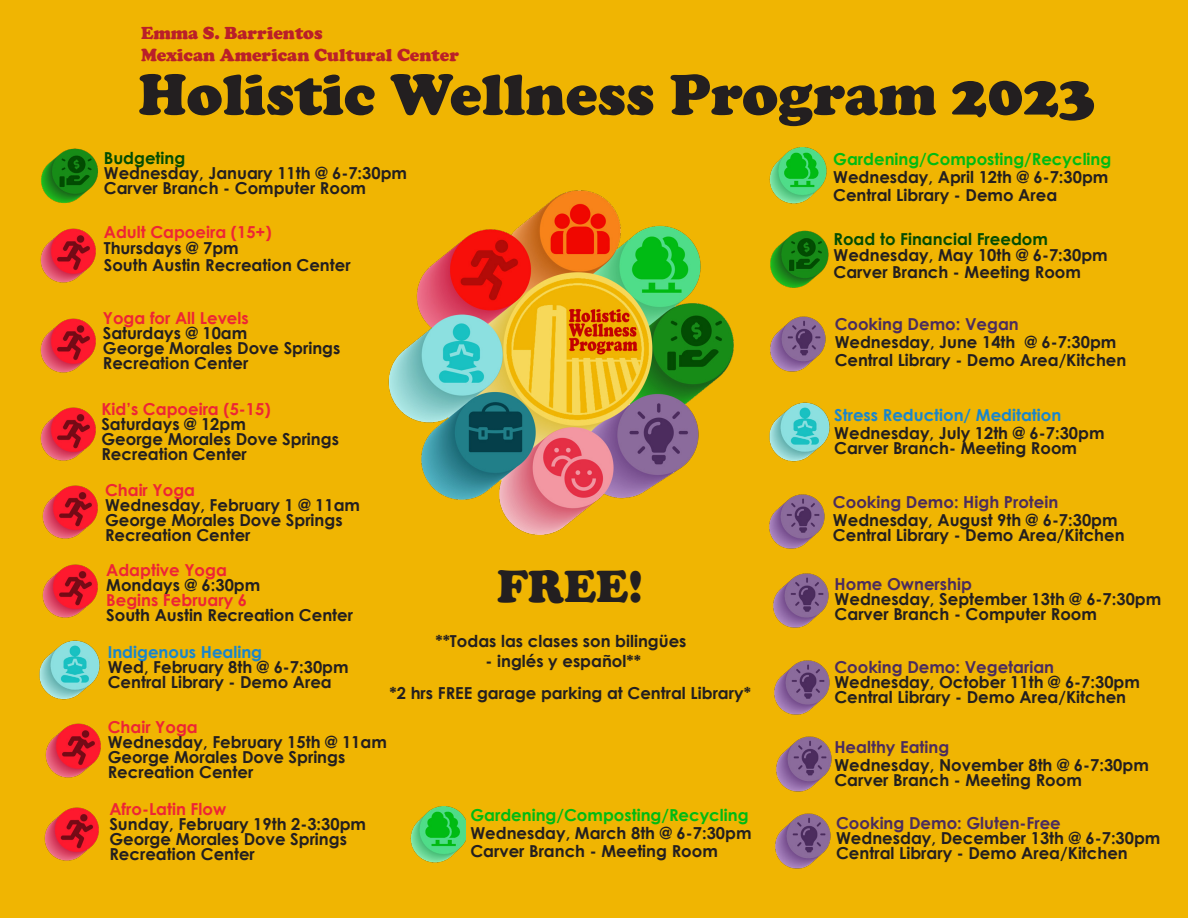
<style>
.page{position:relative;width:1188px;height:918px;background:#f0b502}
.page>*{position:absolute;margin:0;border:0;box-sizing:border-box;transform-origin:0 0}
.t1{font:900 60px "Cooper";color:#231f20}
.t2{font:900 46.5px "Cooper";color:#231f20}
.t3{font:900 18px "Cooper";color:#ba1f29}
.t4{font:700 16.5px "Century Gothic";color:#231f20}
.t5{font:700 16.5px "Century Gothic";color:#ed2535}
.t6{font:700 16.5px "Century Gothic";color:#4b2c5e}
.t7{font:700 16.5px "Century Gothic";color:#00bb13}
.t8{font:700 16.5px "Century Gothic";color:#1985cc}
.t9{font:700 16.5px "Century Gothic";color:#024c02}
</style>
<div class="page">
<img style="left:41px;top:148px;width:57px;height:55px">
<img style="left:39px;top:640px;width:61px;height:60px">
<img style="left:411px;top:806px;width:54px;height:57px">
<img style="left:769px;top:147px;width:58px;height:57px">
<img style="left:770px;top:230px;width:59px;height:58px">
<img style="left:770px;top:316px;width:56px;height:56px">
<img style="left:769px;top:402px;width:61px;height:60px">
<img style="left:769px;top:494px;width:56px;height:55px">
<img style="left:773px;top:573px;width:56px;height:55px">
<img style="left:774px;top:660px;width:56px;height:55px">
<img style="left:776px;top:736px;width:56px;height:56px">
<img style="left:775px;top:813px;width:56px;height:56px">
<img style="left:44px;top:807px;width:55px;height:54px">
<img style="left:40px;top:318px;width:56px;height:55px">
<img style="left:42px;top:564px;width:56px;height:54px">
<img style="left:45px;top:723px;width:55px;height:55px">
<img style="left:40px;top:407px;width:56px;height:54px">
<img style="left:40px;top:228px;width:56px;height:55px">
<img style="left:388px;top:190px;width:346px;height:345px">
<img style="left:42px;top:485px;width:56px;height:54px">
<p class="t3" style="left:141px;top:23px;width:183px">Emma S. Barrientos</p>
<p class="t3" style="left:141px;top:44px;width:319px">Mexican American Cultural Center</p>
<p class="t1" style="left:138px;top:59px;width:959px">Holistic Wellness Program 2023</p>
<p class="t9" style="left:104px;top:145px;width:83px">Budgeting</p>
<p class="t4" style="left:104px;top:160px;width:305px">Wednesday, January 11th @ 6-7:30pm</p>
<p class="t4" style="left:104px;top:175px;width:264px">Carver Branch - Computer Room</p>
<p class="t7" style="left:833px;top:146px;width:280px">Gardening/Composting/Recycling</p>
<p class="t4" style="left:833px;top:164px;width:277px">Wednesday, April 12th @ 6-7:30pm</p>
<p class="t4" style="left:833px;top:182px;width:226px">Central Library - Demo Area</p>
<p class="t9" style="left:834px;top:226px;width:216px">Road to Financial Freedom</p>
<p class="t4" style="left:834px;top:243px;width:276px">Wednesday, May 10th @ 6-7:30pm</p>
<p class="t4" style="left:834px;top:259px;width:249px">Carver Branch - Meeting Room</p>
<p class="t6" style="left:835px;top:312px;width:186px">Cooking Demo: Vegan</p>
<p class="t4" style="left:835px;top:330px;width:283px">Wednesday, June 14th @ 6-7:30pm</p>
<p class="t4" style="left:835px;top:348px;width:293px">Central Library - Demo Area/Kitchen</p>
<p class="t8" style="left:834px;top:403px;width:229px">Stress Reduction/ Meditation</p>
<p class="t4" style="left:834px;top:421px;width:272px">Wednesday, July 12th @ 6-7:30pm</p>
<p class="t4" style="left:834px;top:436px;width:244px">Carver Branch- Meeting Room</p>
<p class="t6" style="left:833px;top:490px;width:227px">Cooking Demo: High Protein</p>
<p class="t4" style="left:833px;top:508px;width:286px">Wednesday, August 9th @ 6-7:30pm</p>
<p class="t4" style="left:833px;top:523px;width:293px">Central Library - Demo Area/Kitchen</p>
<p class="t6" style="left:835px;top:572px;width:139px">Home Ownership</p>
<p class="t4" style="left:835px;top:587px;width:328px">Wednesday, September 13th @ 6-7:30pm</p>
<p class="t4" style="left:835px;top:602px;width:264px">Carver Branch - Computer Room</p>
<p class="t6" style="left:834px;top:654px;width:221px">Cooking Demo: Vegetarian</p>
<p class="t4" style="left:834px;top:669px;width:307px">Wednesday, October 11th @ 6-7:30pm</p>
<p class="t4" style="left:834px;top:684px;width:293px">Central Library - Demo Area/Kitchen</p>
<p class="t6" style="left:834px;top:735px;width:116px">Healthy Eating</p>
<p class="t4" style="left:834px;top:753px;width:316px">Wednesday, November 8th @ 6-7:30pm</p>
<p class="t4" style="left:834px;top:768px;width:249px">Carver Branch - Meeting Room</p>
<p class="t6" style="left:836px;top:811px;width:226px">Cooking Demo: Gluten-Free</p>
<p class="t4" style="left:836px;top:826px;width:326px">Wednesday, December 13th @ 6-7:30pm</p>
<p class="t4" style="left:836px;top:841px;width:293px">Central Library - Demo Area/Kitchen</p>
<p class="t5" style="left:104px;top:219px;width:169px">Adult Capoeira (15+)</p>
<p class="t4" style="left:104px;top:236px;width:136px">Thursdays @ 7pm</p>
<p class="t4" style="left:104px;top:252px;width:248px">South Austin Recreation Center</p>
<p class="t5" style="left:103px;top:306px;width:147px">Yoga for All Levels</p>
<p class="t4" style="left:103px;top:321px;width:146px">Saturdays @ 10am</p>
<p class="t4" style="left:103px;top:336px;width:239px">George Morales Dove Springs</p>
<p class="t4" style="left:103px;top:351px;width:147px">Recreation Center</p>
<p class="t5" style="left:101px;top:396px;width:171px">Kid’s Capoeira (5-15)</p>
<p class="t4" style="left:101px;top:411px;width:146px">Saturdays @ 12pm</p>
<p class="t4" style="left:101px;top:426px;width:239px">George Morales Dove Springs</p>
<p class="t4" style="left:101px;top:441px;width:147px">Recreation Center</p>
<p class="t5" style="left:105px;top:477px;width:92px">Chair Yoga</p>
<p class="t4" style="left:105px;top:492px;width:257px">Wednesday, February 1 @ 11am</p>
<p class="t4" style="left:105px;top:507px;width:239px">George Morales Dove Springs</p>
<p class="t4" style="left:105px;top:522px;width:147px">Recreation Center</p>
<p class="t5" style="left:106px;top:558px;width:122px">Adaptive Yoga</p>
<p class="t4" style="left:106px;top:573px;width:156px">Mondays @ 6:30pm</p>
<p class="t5" style="left:106px;top:588px;width:142px">Begins February 6</p>
<p class="t4" style="left:106px;top:603px;width:248px">South Austin Recreation Center</p>
<p class="t2" style="left:497px;top:560px;width:147px">FREE!</p>
<p class="t4" style="left:435px;top:628px;width:253px">**Todas las clases son bilingües</p>
<p class="t4" style="left:486px;top:648px;width:157px">- inglés y español**</p>
<p class="t8" style="left:108px;top:640px;width:156px">Indigenous Healing</p>
<p class="t4" style="left:108px;top:655px;width:242px">Wed, February 8th @ 6-7:30pm</p>
<p class="t4" style="left:108px;top:670px;width:226px">Central Library - Demo Area</p>
<p class="t4" style="left:390px;top:680px;width:363px">*2 hrs FREE garage parking at Central Library*</p>
<p class="t5" style="left:108px;top:714px;width:92px">Chair Yoga</p>
<p class="t4" style="left:108px;top:729px;width:281px">Wednesday, February 15th @ 11am</p>
<p class="t4" style="left:108px;top:744px;width:239px">George Morales Dove Springs</p>
<p class="t4" style="left:108px;top:759px;width:147px">Recreation Center</p>
<p class="t5" style="left:109px;top:797px;width:118px">Afro-Latin Flow</p>
<p class="t4" style="left:109px;top:812px;width:258px">Sunday, February 19th 2-3:30pm</p>
<p class="t4" style="left:109px;top:827px;width:239px">George Morales Dove Springs</p>
<p class="t4" style="left:109px;top:842px;width:147px">Recreation Center</p>
<p class="t7" style="left:470px;top:802px;width:280px">Gardening/Composting/Recycling</p>
<p class="t4" style="left:470px;top:820px;width:283px">Wednesday, March 8th @ 6-7:30pm</p>
<p class="t4" style="left:470px;top:838px;width:249px">Carver Branch - Meeting Room</p>
</div>
